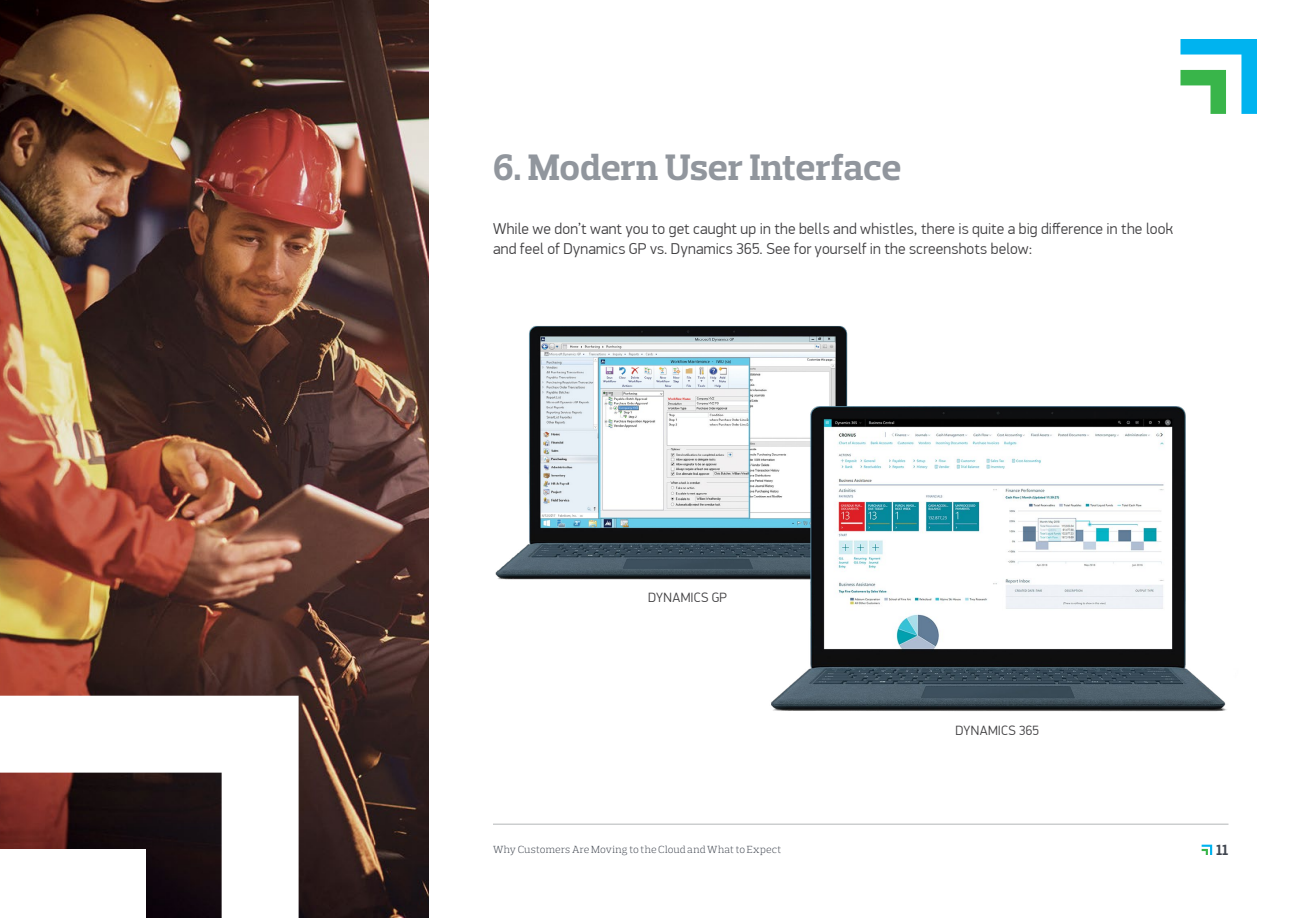
<style>
.page{position:relative;width:1296px;height:918px;background:#fff}
.page>*{position:absolute;margin:0;border:0;box-sizing:border-box;transform-origin:0 0}
.t1{font:700 37.5px "Prelo Slab";color:#91969d}
.t2{font:300 15.75px/20.2px "PF Din Display Pro";letter-spacing:.01em;color:#414042}
.t3{font:700 15px "Prelo Slab";color:#3f454f}
.t4{font:300 13.5px "PF Din Display Pro";letter-spacing:.015em;color:#414042}
.t5{font:300 10.5px "Prelo Slab";letter-spacing:.015em;color:#3f454f}
</style>
<div class="page">
<img style="left:0;top:0;width:428px;height:918px">
<svg style="left:1180px;top:39px;width:77px;height:75px"></svg>
<svg style="left:0;top:696px;width:299px;height:222px"></svg>
<svg style="left:1202px;top:845px;width:10px;height:10px"></svg>
<hr style="left:493px;top:824px;width:735px;height:1px;background:#cccecf">
<img style="left:495px;top:326px;width:353px;height:254px">
<img style="left:756px;top:386px;width:471px;height:326px">
<h1 class="t1" style="left:493px;top:144px;width:410px">6. Modern User Interface</h1>
<p class="t2" style="left:493px;top:218px;width:682px">While we don’t want you to get caught up in the bells and whistles, there is quite a big difference in the look and feel of Dynamics GP vs. Dynamics 365. See for yourself in the screenshots below:</p>
<p class="t4" style="left:648px;top:590px;width:80px">DYNAMICS GP</p>
<p class="t4" style="left:956px;top:722px;width:85px">DYNAMICS 365</p>
<p class="t5" style="left:493px;top:843px;width:290px">Why Customers Are Moving to the Cloud and What to Expect</p>
<p class="t3" style="left:1217px;top:841px;width:13px">11</p>
</div>
